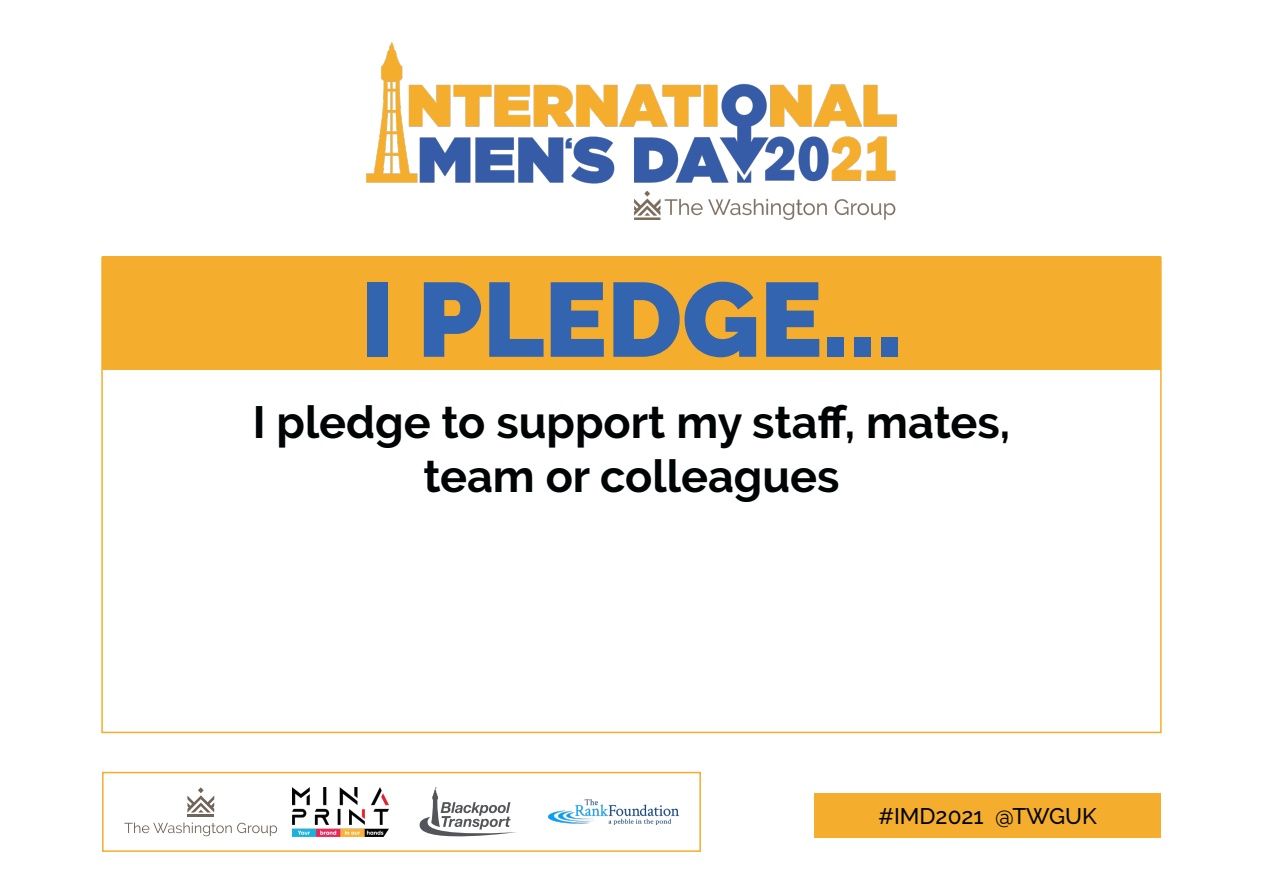
<style>
.page{position:relative;width:1263px;height:893px;background:#fff}
.page>*{position:absolute;margin:0;border:0;box-sizing:border-box;transform-origin:0 0}
.t1{font:900 105px "Raleway";color:#3264b0}
.t2{font:700 45px "Raleway";color:#000405}
.t3{font:500 22.5px "Raleway";color:#000405}
</style>
<div class="page">
<img style="left:366px;top:43px;width:530px;height:177px">
<div style="left:102px;top:257px;width:1059px;height:113px;background:#f4ad2c"></div>
<div style="left:102px;top:772px;width:599px;height:80px;border:2px solid #f4ad2c"></div>
<div style="left:814px;top:794px;width:347px;height:44px;background:#f4ad2c"></div>
<hr style="left:187px;top:814px;width:27px;height:3px;background:#716557">
<svg style="left:187px;top:787px;width:28px;height:26px"></svg>
<svg style="left:124px;top:822px;width:153px;height:14px"></svg>
<img style="left:292px;top:787px;width:96px;height:49px">
<svg style="left:420px;top:787px;width:96px;height:49px"></svg>
<img style="left:548px;top:799px;width:131px;height:25px">
<p class="t1" style="left:360px;top:259px;width:543px">I PLEDGE...</p>
<p class="t2" style="left:253px;top:396px;width:759px">I pledge to support my staff, mates,</p>
<p class="t2" style="left:423px;top:450px;width:417px">team or colleagues</p>
<p class="t3" style="left:878px;top:803px;width:220px">#IMD2021 @TWGUK</p>
</div>
